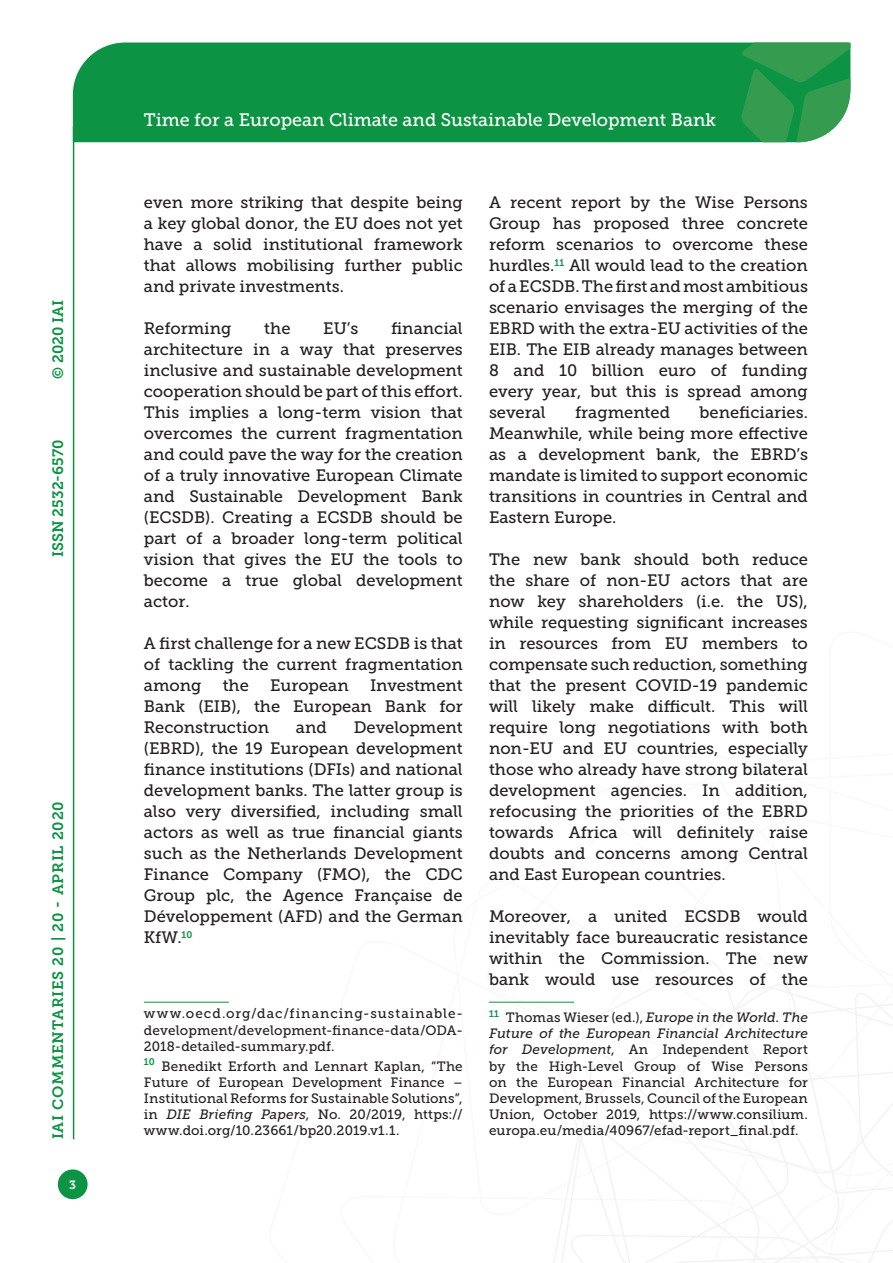
<style>
.page{position:relative;width:893px;height:1263px;background:#fff}
.page>*{position:absolute;margin:0;border:0;box-sizing:border-box;transform-origin:0 0}
.t1{font:18px "Museo Slab 500";color:#fff}
.Testo{font:16.5px/21px "Museo Slab 500";color:#231f20;text-align:justify}
.t2{font:15px "Museo Slab 700";letter-spacing:.05em;color:#0d9344}
.t3{font:15px "Museo Slab 700";color:#0d9344}
.Nota{font:13.5px/16.2px "Museo Slab 500";letter-spacing:.01em;color:#231f20;text-align:justify}
.t4{font:12px "Museo Slab 700";color:#fff}
.s1{font-style:italic}
</style>
<div class="page">
<svg style="left:531px;top:960px;width:362px;height:303px"></svg>
<div style="left:73px;top:43px;width:668px;height:99px;background:#0d9344"></div>
<svg style="left:741px;top:43px;width:109px;height:99px;background:#339d54"></svg>
<div style="left:58px;top:1169px;width:30px;height:30px;background:#0d9344;border-radius:50%"></div>
<hr style="left:73px;top:126px;width:1px;height:1013px;background:#0d9344">
<hr style="left:144px;top:1002px;width:85px;height:1px;background:#0d9344">
<hr style="left:489px;top:1002px;width:85px;height:1px;background:#0d9344">
<p class="t2" style="left:50px;top:379px;width:80px;rotate:-90deg">© 2020 IAI</p>
<p class="t3" style="left:50px;top:557px;width:119px;rotate:-90deg">ISSN 2532-6570</p>
<p class="t2" style="left:50px;top:1139px;width:339px;rotate:-90deg">IAI COMMENTARIES 20 | 20 - APRIL 2020</p>
<p class="t4" style="left:69px;top:1178px;width:8px">3</p>
<p class="t1" style="left:144px;top:110px;width:574px">Time for a European Climate and Sustainable Development Bank</p>
<p class="Testo" style="left:144px;top:192px;width:320px">even more striking that despite being a key global donor, the EU does not yet have a solid institutional framework that allows mobilising further public and private investments.</p>
<p class="Testo" style="left:144px;top:318px;width:89px">Reforming</p>
<p class="Testo" style="left:264px;top:318px;width:28px">the</p>
<p class="Testo" style="left:323px;top:318px;width:37px">EU’s</p>
<p class="Testo" style="left:144px;top:318px;width:320px;text-indent:247px">financial architecture in a way that preserves inclusive and sustainable development cooperation should be part of this effort.<br>This implies a long-term vision that overcomes the current fragmentation and could pave the way for the creation of a truly innovative European Climate and Sustainable Development Bank (ECSDB). Creating a ECSDB should be part of a broader long-term political vision that gives the EU the tools to become a true global development actor.</p>
<p class="Testo" style="left:144px;top:633px;width:320px">A first challenge for a new ECSDB is that of tackling the current fragmentation among</p>
<p class="Testo" style="left:144px;top:675px;width:320px;text-indent:226px">Investment Bank (EIB), the European Bank for Reconstruction</p>
<p class="Testo" style="left:223px;top:675px;width:28px">the</p>
<p class="Testo" style="left:270px;top:675px;width:80px">European</p>
<p class="Testo" style="left:144px;top:717px;width:320px;text-indent:210px">Development (EBRD), the 19 European development finance institutions (DFIs) and national development banks. The latter group is also very diversified, including small actors as well as true financial giants such as the Netherlands Development Finance Company (FMO), the CDC Group plc, the Agence Française de Développement (AFD) and the German KfW.<sup>10</sup></p>
<p class="Testo" style="left:296px;top:717px;width:32px">and</p>
<p class="Nota" style="left:144px;top:1006px;width:320px">www.oecd.org/dac/financing-sustainable&shy;development/development-finance-data/ODA-2018-detailed-summary.pdf.</p>
<p class="Nota" style="left:144px;top:1058px;width:320px"><sup>10</sup> Benedikt Erforth and Lennart Kaplan, “The Future of European Development Finance – Institutional Reforms for Sustainable Solutions”, in <span class="s1">DIE Briefing Papers</span>, No. 20/2019, https:// www.doi.org/10.23661/bp20.2019.v1.1.</p>
<p class="Testo" style="left:489px;top:192px;width:320px">A recent report by the Wise Persons Group has proposed three concrete reform scenarios to overcome these hurdles.<sup>11</sup> All would lead to the creation of a ECSDB. The first and most ambitious scenario envisages the merging of the EBRD with the extra-EU activities of the EIB. The EIB already manages between 8 and 10 billion euro of funding every year, but this is spread among several</p>
<p class="Testo" style="left:489px;top:402px;width:320px;text-indent:210px">beneficiaries.<br>Meanwhile, while being more effective as a development bank, the EBRD’s mandate is limited to support economic transitions in countries in Central and Eastern Europe.</p>
<p class="Testo" style="left:489px;top:549px;width:320px">The new bank should both reduce the share of non-EU actors that are now key shareholders (i.e. the US), while requesting significant increases in resources from EU members to compensate such reduction, something that the present COVID-19 pandemic will likely make difficult. This will require long negotiations with both non-EU and EU countries, especially those who already have strong bilateral development agencies. In addition, refocusing the priorities of the EBRD towards Africa will definitely raise doubts and concerns among Central and East European countries.</p>
<p class="Testo" style="left:489px;top:906px;width:320px">Moreover, a united ECSDB would inevitably face bureaucratic resistance within the Commission. The new bank would use resources of the</p>
<p class="Nota" style="left:489px;top:1009px;width:320px"><sup>11</sup> Thomas Wieser (ed.), <span class="s1">Europe in the World. The Future of the European Financial Architecture for Development</span>, An Independent Report by the High-Level Group of Wise Persons on the European Financial Architecture for Development, Brussels, Council of the European Union, October 2019, https://www.consilium. europa.eu/media/40967/efad-report_final.pdf.</p>
<p class="Testo" style="left:575px;top:402px;width:97px">fragmented</p>
</div>
